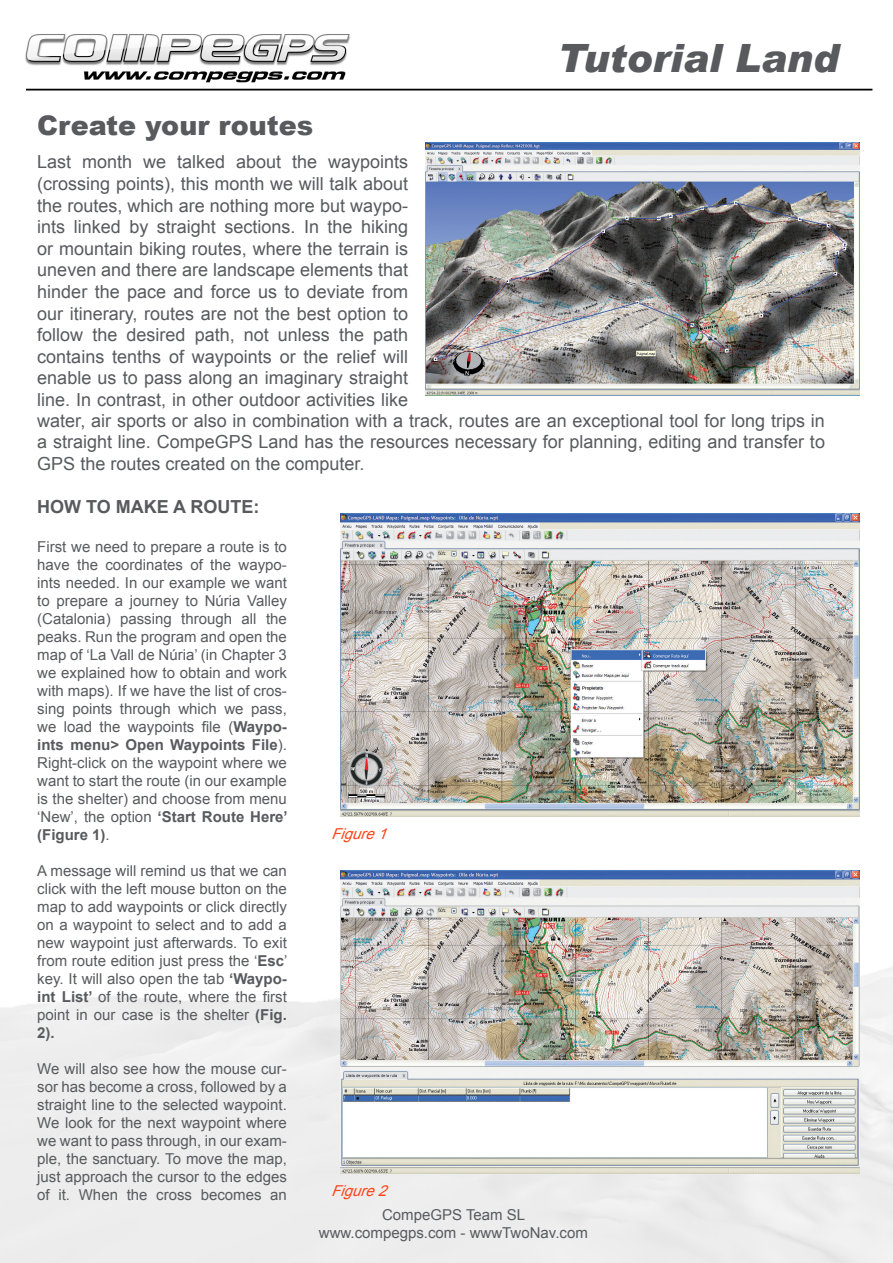
<style>
.page{position:relative;width:893px;height:1263px;background:#fff}
.page>*{position:absolute;margin:0;border:0;box-sizing:border-box;transform-origin:0 0}
.t1{font:italic 900 39px "Arial";color:#585a5e}
.t2{font:900 27px "Arial";color:#585a5e}
.t3{font:18px/21.6px "Arial";color:#585a5e;text-align:justify}
.t4{font:700 18px "Arial";color:#585a5e}
.t5{font:15px/18px "Arial";color:#585a5e;text-align:justify}
.t6{font:italic 15px "Arial";color:#ff4417}
.s1{font-weight:700}
</style>
<div class="page">
<img style="left:0;top:34px;width:893px;height:1229px">
<img style="left:425px;top:142px;width:434px;height:254px">
<img style="left:341px;top:514px;width:518px;height:302px">
<img style="left:341px;top:871px;width:518px;height:302px">
<h2 class="t2" style="left:37px;top:106px;width:277px">Create your routes</h2>
<p class="t3" style="left:37px;top:151px;width:372px">Last month we talked about the waypoints (crossing points), this month we will talk about the routes, which are nothing more but waypo&shy;ints linked by straight sections. In the hiking or mountain biking routes, where the terrain is uneven and there are landscape elements that hinder the pace and force us to deviate from our itinerary, routes are not the best option to follow the desired path, not unless the path contains tenths of waypoints or the relief will enable us to pass along an imaginary straight line. In contrast, in other outdoor activities like</p>
<h1 class="t1" style="left:557px;top:34px;width:283px">Tutorial Land</h1>
<p class="t3" style="left:37px;top:410px;width:789px">water, air sports or also in combination with a track, routes are an exceptional tool for long trips in a straight line. CompeGPS Land has the resources necessary for planning, editing and transfer to GPS the routes created on the computer.</p>
<p class="t4" style="left:37px;top:495px;width:224px">HOW TO MAKE A ROUTE:</p>
<p class="t5" style="left:37px;top:538px;width:252px">First we need to prepare a route is to have the coordinates of the waypo&shy;ints needed. In our example we want to prepare a journey to Núria Valley (Catalonia) passing through all the peaks. Run the program and open the map of ‘La Vall de Núria’ (in Chapter 3 we explained how to obtain and work with maps). If we have the list of cros&shy;sing points through which we pass, we load the waypoints file (<span class="s1">Waypo&shy;ints menu&gt; Open Waypoints File</span>).<br>Right-click on the waypoint where we want to start the route (in our example is the shelter) and choose from menu ‘New’, the option <span class="s1">‘Start Route Here’ (Figure 1)</span>.</p>
<p class="t5" style="left:37px;top:862px;width:252px">A message will remind us that we can click with the left mouse button on the map to add waypoints or click directly on a waypoint to select and to add a new waypoint just afterwards. To exit from route edition just press the ‘<span class="s1">Esc</span>’ key. It will also open the tab <span class="s1">‘Waypo&shy;int List’</span> of the route, where the first point in our case is the shelter <span class="s1">(Fig.<br>2).</span></p>
<p class="t5" style="left:37px;top:1060px;width:251px">We will also see how the mouse cur&shy;sor has become a cross, followed by a straight line to the selected waypoint.<br>We look for the next waypoint where we want to pass through, in our exam&shy;ple, the sanctuary. To move the map, just approach the cursor to the edges of it. When the cross becomes an</p>
<p class="t6" style="left:331px;top:824px;width:64px">Figure1</p>
<p class="t6" style="left:331px;top:1181px;width:64px">Figure2</p>
<p class="t5" style="left:319px;top:1206px;width:270px;text-align:center">CompeGPS Team SL www.compegps.com - wwwTwoNav.com</p>
</div>
